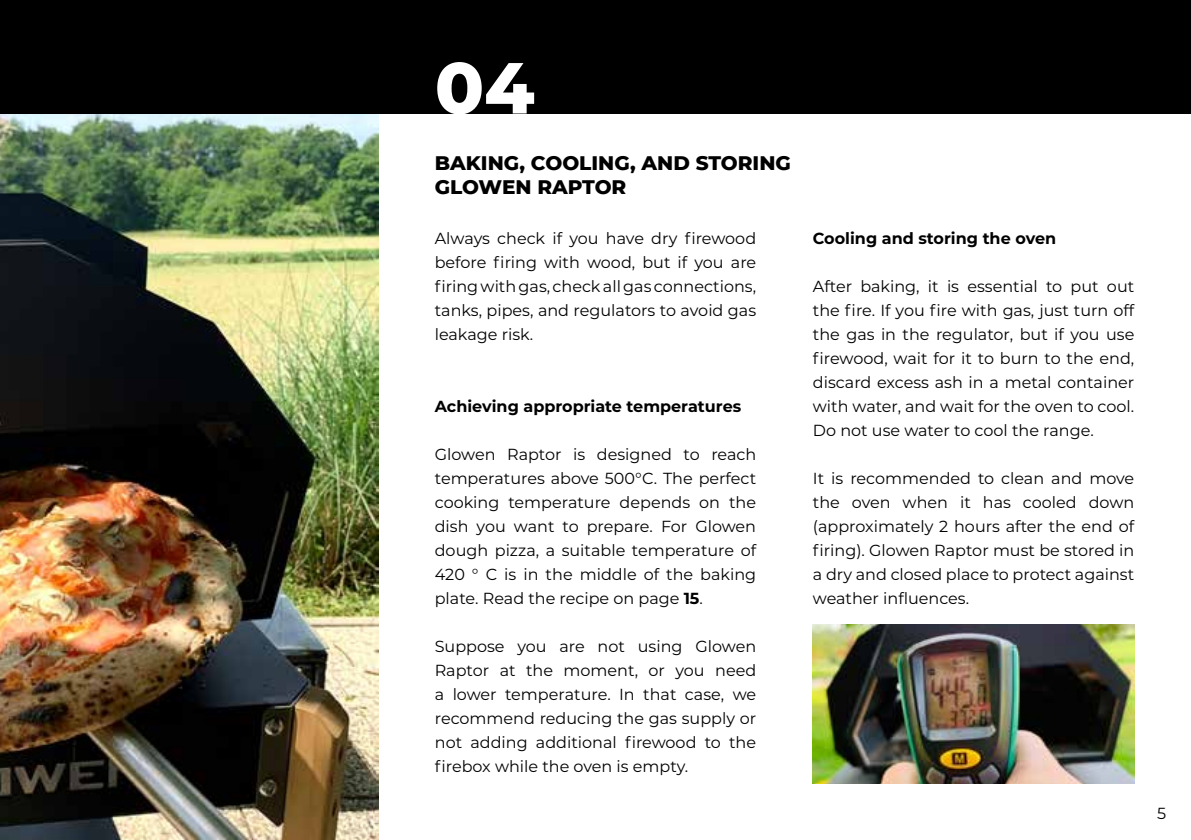
<style>
.page{position:relative;width:1191px;height:840px;background:#fff}
.page>*{position:absolute;margin:0;border:0;box-sizing:border-box;transform-origin:0 0}
.t1{font:800 72px "Montserrat";color:#fff}
.t2{font:800 20px/24px "Montserrat";color:#000}
.t3{font:16px/24px "Montserrat";color:#000;text-align:justify}
.t4{font:700 16px "Montserrat";color:#000}
.s1{font-weight:700}
</style>
<div class="page">
<img style="left:0;top:113px;width:378px;height:726px">
<div style="left:0;top:0;width:1191px;height:113px;background:#000"></div>
<img style="left:813px;top:624px;width:321px;height:158px">
<h1 class="t1" style="left:435px;top:35px;width:101px">04</h1>
<p class="t2" style="left:435px;top:149px;width:358px">BAKING, COOLING, AND STORING<br>GLOWEN RAPTOR</p>
<p class="t3" style="left:435px;top:225px;width:323px">Always check if you have dry firewood before firing with wood, but if you are firing with gas, check all gas connections, tanks, pipes, and regulators to avoid gas leakage risk.</p>
<p class="t4" style="left:435px;top:394px;width:308px">Achieving appropriate temperatures</p>
<p class="t3" style="left:435px;top:441px;width:323px">Glowen Raptor is designed to reach temperatures above 500°C. The perfect cooking temperature depends on the dish you want to prepare. For Glowen dough pizza, a suitable temperature of 420 ° C is in the middle of the baking plate. Read the recipe on page <span class="s1">15</span>.</p>
<p class="t3" style="left:435px;top:633px;width:323px">Suppose you are not using Glowen Raptor at the moment, or you need a lower temperature. In that case, we recommend reducing the gas supply or not adding additional firewood to the firebox while the oven is empty.</p>
<p class="t4" style="left:813px;top:226px;width:245px">Cooling and storing the oven</p>
<p class="t3" style="left:813px;top:273px;width:323px">After baking, it is essential to put out the fire. If you fire with gas, just turn off the gas in the regulator, but if you use firewood, wait for it to burn to the end, discard excess ash in a metal container with water, and wait for the oven to cool.<br>Do not use water to cool the range.</p>
<p class="t3" style="left:813px;top:465px;width:323px">It is recommended to clean and move the oven when it has cooled down (approximately 2 hours after the end of firing). Glowen Raptor must be stored in a dry and closed place to protect against weather influences.</p>
<p class="t3" style="left:1157px;top:800px;width:11px">5</p>
</div>
